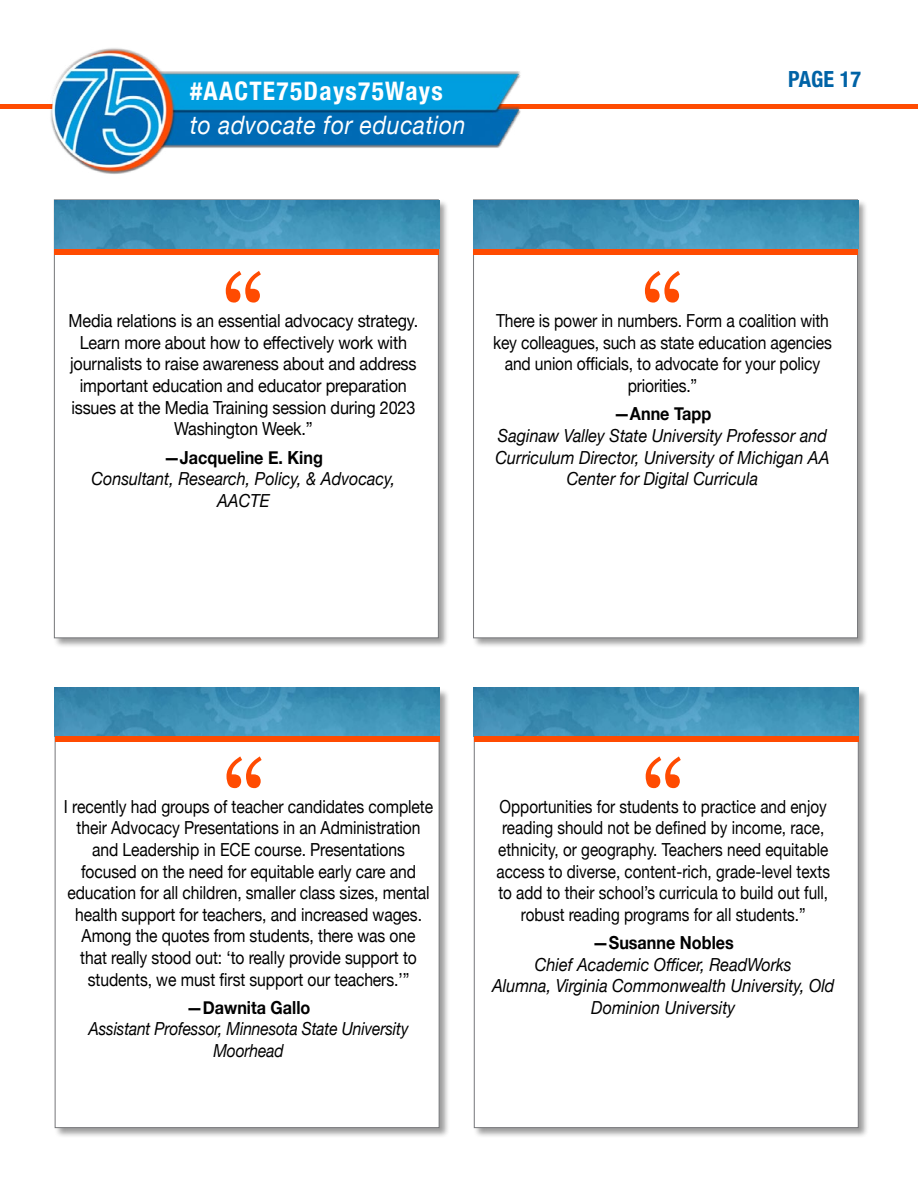
<style>
.page{position:relative;width:918px;height:1188px;background:#fff}
.page>*{position:absolute;margin:0;border:0;box-sizing:border-box;transform-origin:0 0}
.t1{font:120px "Georgia";color:#ff4b01;scale:.9 1}
.t2{font:italic 25.5px "Helvetica Neue";letter-spacing:.025em;color:#fff;scale:.9 1}
.t3{font:700 condensed 25.5px "Helvetica Neue";letter-spacing:.05em;color:#fff}
.t4{font:700 condensed 22.2px "Helvetica Neue";color:#0063a6}
.t5{font:18px/21.6px "Helvetica Neue";letter-spacing:-.005em;color:#000;text-align:center;scale:.87 1}
.t6{font:18px/21.6px "Helvetica Neue";letter-spacing:-.005em;color:#000;text-align:center;scale:.85 1}
.t7{font:italic 18px/21.6px "Helvetica Neue";color:#000;text-align:center;scale:.9 1}
.t8{font:18px/21.6px "Helvetica Neue";letter-spacing:-.005em;color:#000;text-align:center;scale:.9 1}
.t9{font:700 18px "Helvetica Neue";color:#000;scale:.9 1}
.t10{font:italic 18px/21.6px "Helvetica Neue";color:#000;text-align:center;scale:.87 1}
</style>
<div class="page">
<div style="left:54px;top:199px;width:395px;height:449px;background:#000;opacity:.39"></div>
<div style="left:54px;top:199px;width:385px;height:439px;background:#fff;border:1px solid #77787b"></div>
<img style="left:55px;top:200px;width:385px;height:49px">
<div style="left:54px;top:249px;width:385px;height:5px;background:#ff4b01"></div>
<div style="left:473px;top:199px;width:395px;height:449px;background:#000;opacity:.39"></div>
<div style="left:473px;top:199px;width:385px;height:439px;background:#fff;border:1px solid #77787b"></div>
<img style="left:474px;top:200px;width:385px;height:49px">
<div style="left:473px;top:249px;width:385px;height:5px;background:#ff4b01"></div>
<div style="left:54px;top:689px;width:396px;height:449px;background:#000;opacity:.39"></div>
<div style="left:55px;top:689px;width:385px;height:439px;background:#fff;border:1px solid #77787b"></div>
<img style="left:55px;top:687px;width:385px;height:49px">
<div style="left:55px;top:736px;width:385px;height:5px;background:#ff4b01"></div>
<div style="left:473px;top:689px;width:396px;height:449px;background:#000;opacity:.39"></div>
<div style="left:474px;top:689px;width:385px;height:439px;background:#fff;border:1px solid #77787b"></div>
<img style="left:474px;top:687px;width:385px;height:49px">
<div style="left:474px;top:736px;width:385px;height:5px;background:#ff4b01"></div>
<div style="left:0;top:104px;width:918px;height:5px;background:#ff4b01"></div>
<img style="left:50px;top:48px;width:471px;height:126px">
<h2 class="t3" style="left:190px;top:70px;width:254px">#AACTE75Days75Ways</h2>
<h2 class="t2" style="left:190px;top:107px;width:308px">to advocate for education</h2>
<p class="t4" style="left:788px;top:60px;width:74px">PAGE 17</p>
<h1 class="t1" style="left:222px;top:231px;width:51px">“</h1>
<p class="t8" style="left:69px;top:311px;width:390px">Media relations is an essential advocacy strategy.<br>Learn more about how to effectively work with journalists to raise awareness about and address important education and educator preparation issues at the Media Training session during 2023<br>Washington Week.”</p>
<p class="t9" style="left:164px;top:443px;width:178px">—Jacqueline E. King</p>
<p class="t7" style="left:91px;top:469px;width:339px">Consultant, Research, Policy, &amp; Advocacy,<br>AACTE</p>
<h1 class="t1" style="left:641px;top:231px;width:51px">“</h1>
<p class="t5" style="left:493px;top:311px;width:391px">There is power in numbers. Form a coalition with key colleagues, such as state education agencies and union officials, to advocate for your policy priorities.”</p>
<p class="t9" style="left:614px;top:400px;width:110px">—Anne Tapp</p>
<p class="t7" style="left:496px;top:426px;width:373px">Saginaw Valley State University Professor and<br>Curriculum Director, University of Michigan AA<br>Center for Digital Curricula</p>
<h1 class="t1" style="left:222px;top:717px;width:51px">“</h1>
<p class="t5" style="left:64px;top:797px;width:426px">I recently had groups of teacher candidates complete their Advocacy Presentations in an Administration and Leadership in ECE course. Presentations focused on the need for equitable early care and education for all children, smaller class sizes, mental health support for teachers, and increased wages.<br>Among the quotes from students, there was one<br>that really stood out: ‘to really provide support to students, we must first support our teachers.’”</p>
<p class="t9" style="left:187px;top:993px;width:139px">—Dawnita Gallo</p>
<p class="t10" style="left:89px;top:1019px;width:369px">Assistant Professor, Minnesota State University<br>Moorhead</p>
<h1 class="t1" style="left:642px;top:717px;width:51px">“</h1>
<p class="t6" style="left:497px;top:797px;width:394px">Opportunities for students to practice and enjoy reading should not be defined by income, race, ethnicity, or geography. Teachers need equitable access to diverse, content-rich, grade-level texts to add to their school’s curricula to build out full, robust reading programs for all students.”</p>
<p class="t9" style="left:593px;top:929px;width:159px">—Susanne Nobles</p>
<p class="t7" style="left:492px;top:955px;width:382px">Chief Academic Officer, ReadWorks<br>Alumna, Virginia Commonwealth University, Old<br>Dominion University</p>
</div>
